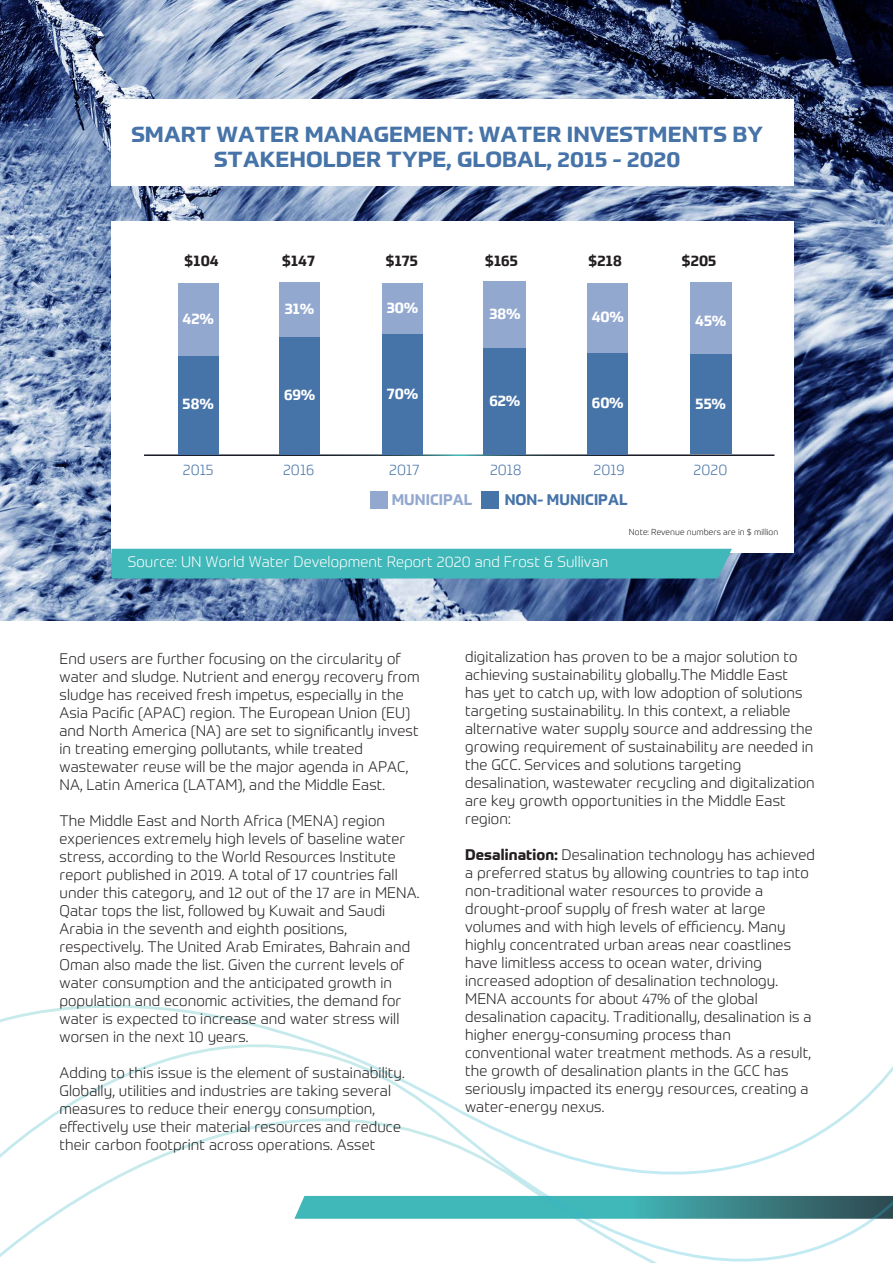
<style>
.page{position:relative;width:893px;height:1263px;background:#fff}
.page>*{position:absolute;margin:0;border:0;box-sizing:border-box;transform-origin:0 0}
.t1{font:700 21.3px/25.5px "Prometo W02";letter-spacing:.005em;color:#4673a8;text-align:center;scale:1.07 1}
.t2{font:300 15px/18px "Prometo W04";letter-spacing:.005em;color:#231f20}
.t3{font:300 15px "Prometo W04";letter-spacing:.005em;color:#fff}
.t4{font:700 15px "Prometo W02";letter-spacing:.005em;color:#fff}
.t5{font:700 15px "Prometo W02";letter-spacing:.005em;color:#231f20}
.t6{font:300 15px "Prometo W04";letter-spacing:.005em;color:#4673a8}
.t7{font:700 15px "Prometo W02";letter-spacing:.005em;color:#4673a8}
.t8{font:700 15px "Prometo W02";letter-spacing:.005em;color:#93a8cf}
.t9{font:300 8.55px "Prometo W04";letter-spacing:.005em;color:#231f20}
.s1{font-family:"Prometo W02";font-weight:700}
</style>
<div class="page">
<img style="left:0;top:0;width:893px;height:621px">
<div style="left:112px;top:221px;width:682px;height:331px;background:#fff"></div>
<div style="left:112px;top:100px;width:682px;height:86px;background:#fff"></div>
<div style="left:178px;top:355px;width:40px;height:100px;background:#4673a8"></div>
<div style="left:178px;top:283px;width:40px;height:72px;background:#93a8cf"></div>
<div style="left:279px;top:282px;width:41px;height:55px;background:#93a8cf"></div>
<div style="left:382px;top:283px;width:41px;height:51px;background:#93a8cf"></div>
<div style="left:484px;top:282px;width:42px;height:66px;background:#93a8cf"></div>
<div style="left:588px;top:283px;width:40px;height:70px;background:#93a8cf"></div>
<div style="left:690px;top:282px;width:41px;height:79px;background:#93a8cf"></div>
<div style="left:279px;top:337px;width:41px;height:117px;background:#4673a8"></div>
<div style="left:382px;top:334px;width:41px;height:120px;background:#4673a8"></div>
<div style="left:484px;top:348px;width:42px;height:106px;background:#4673a8"></div>
<div style="left:588px;top:353px;width:40px;height:101px;background:#4673a8"></div>
<div style="left:690px;top:355px;width:41px;height:99px;background:#4673a8"></div>
<div style="left:370px;top:492px;width:17px;height:17px;background:#93a8cf"></div>
<div style="left:481px;top:492px;width:17px;height:17px;background:#4673a8"></div>
<svg style="left:0;top:1005px;width:320px;height:39px"></svg>
<svg style="left:47px;top:1044px;width:846px;height:74px"></svg>
<svg style="left:0;top:1118px;width:893px;height:145px"></svg>
<div style="left:112px;top:549px;width:620px;height:29px;background:#40b7b8"></div>
<h1 class="t1" style="left:131px;top:121px;width:592px">SMART WATER MANAGEMENT: WATER INVESTMENTS BY<br>STAKEHOLDER TYPE, GLOBAL, 2015 - 2020</h1>
<p class="t5" style="left:185px;top:252px;width:36px">$104</p>
<p class="t5" style="left:282px;top:252px;width:34px">$147</p>
<p class="t5" style="left:386px;top:252px;width:34px">$175</p>
<p class="t5" style="left:485px;top:252px;width:34px">$165</p>
<p class="t5" style="left:589px;top:252px;width:35px">$218</p>
<p class="t5" style="left:682px;top:252px;width:36px">$205</p>
<p class="t4" style="left:183px;top:309px;width:32px">42%</p>
<p class="t4" style="left:183px;top:394px;width:32px">58%</p>
<p class="t4" style="left:285px;top:299px;width:31px">31%</p>
<p class="t4" style="left:284px;top:385px;width:33px">69%</p>
<p class="t4" style="left:387px;top:298px;width:33px">30%</p>
<p class="t4" style="left:387px;top:384px;width:33px">70%</p>
<p class="t4" style="left:489px;top:305px;width:32px">38%</p>
<p class="t4" style="left:592px;top:307px;width:33px">40%</p>
<p class="t4" style="left:695px;top:311px;width:32px">45%</p>
<p class="t4" style="left:489px;top:391px;width:32px">62%</p>
<p class="t4" style="left:592px;top:393px;width:33px">60%</p>
<p class="t4" style="left:695px;top:394px;width:32px">55%</p>
<p class="t6" style="left:183px;top:460px;width:32px">2015</p>
<p class="t6" style="left:283px;top:460px;width:33px">2016</p>
<p class="t6" style="left:389px;top:460px;width:32px">2017</p>
<p class="t6" style="left:490px;top:460px;width:33px">2018</p>
<p class="t6" style="left:594px;top:460px;width:33px">2019</p>
<p class="t6" style="left:693px;top:460px;width:35px">2020</p>
<p class="t8" style="left:392px;top:490px;width:82px">MUNICIPAL</p>
<p class="t7" style="left:505px;top:490px;width:124px">NON- MUNICIPAL</p>
<p class="t9" style="left:629px;top:527px;width:151px">Note: Revenue numbers are in $ million</p>
<p class="t3" style="left:128px;top:553px;width:482px">Source: UN World Water Development Report 2020 and Frost &amp; Sullivan</p>
<p class="t2" style="left:59px;top:649px;width:362px">End users are further focusing on the circularity of water and sludge. Nutrient and energy recovery from sludge has received fresh impetus, especially in the Asia Pacific (APAC) region. The European Union (EU) and North America (NA) are set to significantly invest in treating emerging pollutants, while treated wastewater reuse will be the major agenda in APAC, NA, Latin America (LATAM), and the Middle East.</p>
<p class="t2" style="left:59px;top:811px;width:361px">The Middle East and North Africa (MENA) region experiences extremely high levels of baseline water stress, according to the World Resources Institute report published in 2019. A total of 17 countries fall under this category, and 12 out of the 17 are in MENA.<br>Qatar tops the list, followed by Kuwait and Saudi Arabia in the seventh and eighth positions, respectively. The United Arab Emirates, Bahrain and Oman also made the list. Given the current levels of water consumption and the anticipated growth in population and economic activities, the demand for water is expected to increase and water stress will worsen in the next 10 years.</p>
<p class="t2" style="left:59px;top:1063px;width:347px">Adding to this issue is the element of sustainability.<br>Globally, utilities and industries are taking several measures to reduce their energy consumption, effectively use their material resources and reduce their carbon footprint across operations. Asset</p>
<p class="t2" style="left:465px;top:648px;width:351px">digitalization has proven to be a major solution to achieving sustainability globally.The Middle East has yet to catch up, with low adoption of solutions targeting sustainability. In this context, a reliable alternative water supply source and addressing the growing requirement of sustainability are needed in the GCC. Services and solutions targeting desalination, wastewater recycling and digitalization are key growth opportunities in the Middle East region:</p>
<p class="t2" style="left:465px;top:846px;width:351px"><span class="s1">Desalination:</span> Desalination technology has achieved a preferred status by allowing countries to tap into non-traditional water resources to provide a drought-proof supply of fresh water at large volumes and with high levels of efficiency. Many highly concentrated urban areas near coastlines have limitless access to ocean water, driving increased adoption of desalination technology.<br>MENA accounts for about 47% of the global desalination capacity. Traditionally, desalination is a higher energy-consuming process than conventional water treatment methods. As a result, the growth of desalination plants in the GCC has seriously impacted its energy resources, creating a water-energy nexus.</p>
</div>
